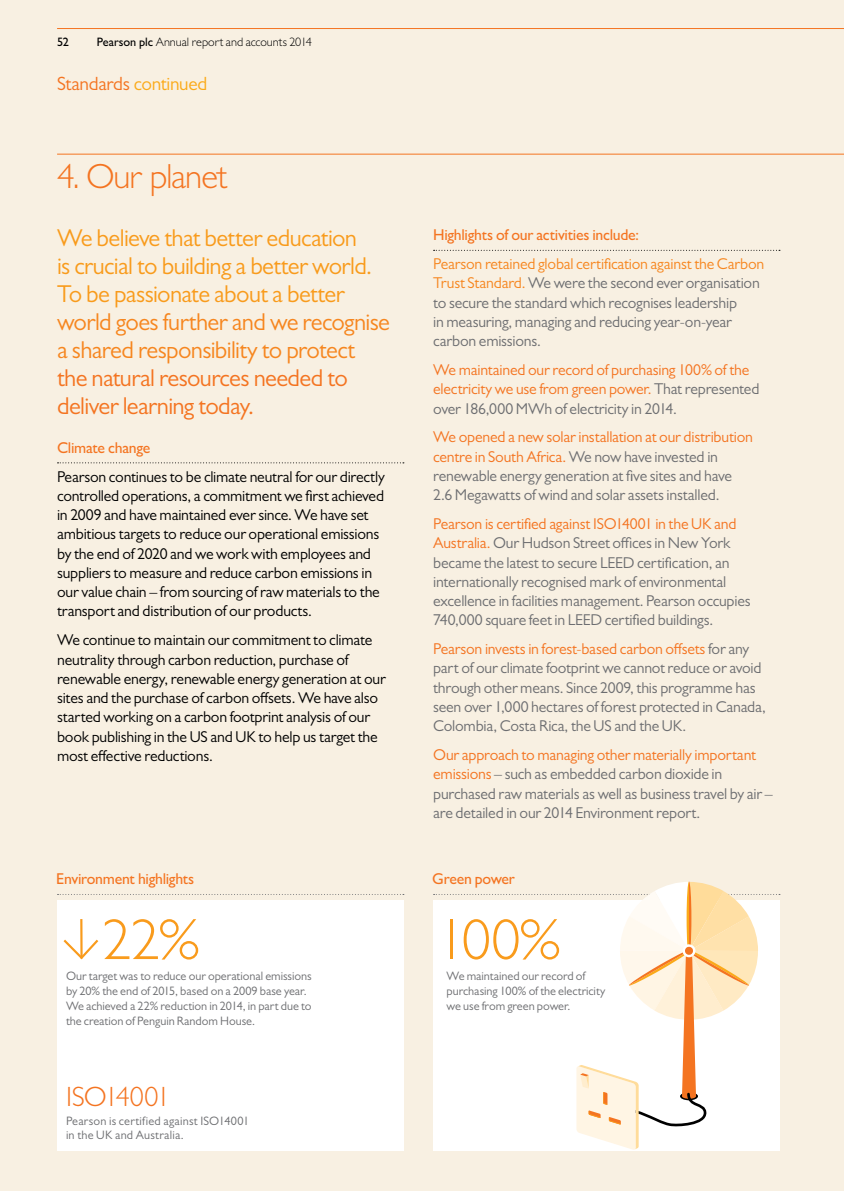
<style>
.page{position:relative;width:844px;height:1191px;background:#fff}
.page>*{position:absolute;margin:0;border:0;box-sizing:border-box;transform-origin:0 0}
.t1{font:300 57.75px "Gill Sans MT Pro";color:#f99b1c}
.t2{font:300 35px "Gill Sans MT Pro";letter-spacing:-.03em;color:#f47421}
.t3{font:300 28px "Gill Sans MT Pro";letter-spacing:-.015em;color:#f47421}
.t4{font:24.5px/28px "Gill Sans MT Pro";letter-spacing:-.025em;color:#f99b1c}
.t5{font:24.5px/28px "Gill Sans MT Pro";letter-spacing:-.025em;color:#f6861f}
.t6{font:24.5px/28px "Gill Sans MT Pro";letter-spacing:-.025em;color:#f47421}
.t7{font:19.25px "Gill Sans MT Pro";letter-spacing:-.015em;color:#f47421}
.t8{font:15.75px/19.2px "Gill Sans MT Pro";letter-spacing:-.015em;color:#6d6e71}
.t9{font:15.75px/19.2px "Gill Sans MT Pro";letter-spacing:-.015em;color:#000}
.t10{font:15.75px/19.2px "Gill Sans MT Pro";letter-spacing:-.01em;color:#f47421}
.t11{font:500 15.75px "Gill Sans MT Pro";letter-spacing:-.02em;color:#f47421}
.t12{font:12.25px/14.9px "Gill Sans MT Pro";letter-spacing:-.005em;color:#6d6e71}
.t13{font:12.25px/14.9px "Gill Sans MT Pro";letter-spacing:.015em;color:#6d6e71}
.t14{font:300 12.25px "Gill Sans MT Pro";color:#000}
.t15{font:500 12.25px "Gill Sans MT Pro";color:#000}
.s1{font-weight:500}
.s2{color:#fbaa19}
.s3{color:#f6861f}
.s4{color:#6d6e71}
.s5{color:#f47421}
</style>
<div class="page">
<div style="left:0;top:0;width:843px;height:1191px;background:#f8f0e2"></div>
<div style="left:57px;top:900px;width:346px;height:251px;background:#fff"></div>
<hr style="left:57px;top:154px;width:786px;height:1px;background:#f47421">
<svg style="left:57px;top:894px;width:347px;height:1px"></svg>
<svg style="left:57px;top:462px;width:347px;height:1px"></svg>
<svg style="left:433px;top:250px;width:346px;height:1px"></svg>
<svg style="left:433px;top:881px;width:346px;height:269px;background:#fdf6ee"></svg>
<svg style="left:63px;top:939px;width:36px;height:21px"></svg>
<hr style="left:80px;top:919px;width:3px;height:39px;background:#f99b1c">
<hr style="left:57px;top:28px;width:786px;height:1px;background:#f47421">
<p class="t15" style="left:57px;top:34px;width:13px">52</p>
<p class="t14" style="left:97px;top:34px;width:217px"><span class="s1">Pearson plc</span> Annual report and accounts 2014</p>
<p class="t7" style="left:57px;top:72px;width:152px">Standards <span class="s2">continued</span></p>
<h2 class="t2" style="left:57px;top:155px;width:172px">4. Our planet</h2>
<h3 class="t4" style="left:57px;top:224px;width:316px">We believe that better education is crucial to building a better world.<br>To be passionate about a better</h3>
<h3 class="t5" style="left:57px;top:308px;width:334px">world goes further and we recognise a shared responsibility to protect</h3>
<h3 class="t6" style="left:57px;top:364px;width:292px">the natural resources needed to deliver learning today.</h3>
<p class="t11" style="left:57px;top:438px;width:95px">Climate change</p>
<p class="t9" style="left:57px;top:466px;width:329px">Pearson continues to be climate neutral for our directly controlled operations, a commitment we first achieved in 2009 and have maintained ever since. We have set ambitious targets to reduce our operational emissions by the end of 2020 and we work with employees and suppliers to measure and reduce carbon emissions in our value chain – from sourcing of raw materials to the transport and distribution of our products.</p>
<p class="t9" style="left:57px;top:630px;width:330px">We continue to maintain our commitment to climate neutrality through carbon reduction, purchase of renewable energy, renewable energy generation at our sites and the purchase of carbon offsets. We have also started working on a carbon footprint analysis of our book publishing in the US and UK to help us target the most effective reductions.</p>
<p class="t11" style="left:56px;top:869px;width:139px">Environment highlights</p>
<h1 class="t1" style="left:102px;top:905px;width:98px">22%</h1>
<p class="t12" style="left:66px;top:968px;width:247px">Our target was to reduce our operational emissions by 20% the end of 2015, based on a 2009 base year.<br>We achieved a 22% reduction in 2014, in part due to the creation of Penguin Random House.</p>
<h3 class="t3" style="left:66px;top:1079px;width:106px">ISO14001</h3>
<p class="t13" style="left:66px;top:1113px;width:185px">Pearson is certified against ISO14001 in the UK and Australia.</p>
<p class="t11" style="left:433px;top:226px;width:207px">Highlights of our activities include:</p>
<p class="t8" style="left:433px;top:254px;width:332px"><span class="s3">Pearson retained global certification against the Carbon Trust Standard.</span> We were the second ever organisation to secure the standard which recognises leadership<br>in measuring, managing and reducing year-on-year carbon emissions.</p>
<p class="t10" style="left:433px;top:360px;width:328px">We maintained our record of purchasing 100% of the electricity we use from green power. <span class="s4">That represented over 186,000 MWh of electricity in 2014.</span></p>
<p class="t8" style="left:433px;top:427px;width:321px"><span class="s5">We opened a new solar installation at our distribution centre in South Africa.</span> We now have invested in renewable energy generation at five sites and have 2.6 Megawatts of wind and solar assets installed.</p>
<p class="t8" style="left:433px;top:514px;width:319px"><span class="s5">Pearson is certified against ISO14001 in the UK and Australia.</span> Our Hudson Street offices in New York became the latest to secure LEED certification, an internationally recognised mark of environmental excellence in facilities management. Pearson occupies 740,000 square feet in LEED certified buildings.</p>
<p class="t8" style="left:433px;top:639px;width:334px"><span class="s5">Pearson invests in forest-based carbon offsets</span> for any part of our climate footprint we cannot reduce or avoid through other means. Since 2009, this programme has seen over 1,000 hectares of forest protected in Canada, Colombia, Costa Rica, the US and the UK.</p>
<p class="t8" style="left:433px;top:745px;width:341px"><span class="s5">Our approach to managing other materially important emissions</span> – such as embedded carbon dioxide in purchased raw materials as well as business travel by air – are detailed in our 2014 Environment report.</p>
<p class="t11" style="left:432px;top:869px;width:84px">Green power</p>
<h1 class="t1" style="left:437px;top:905px;width:125px">100%</h1>
<p class="t12" style="left:446px;top:968px;width:160px">We maintained our record of purchasing 100% of the electricity we use from green power.</p>
</div>
